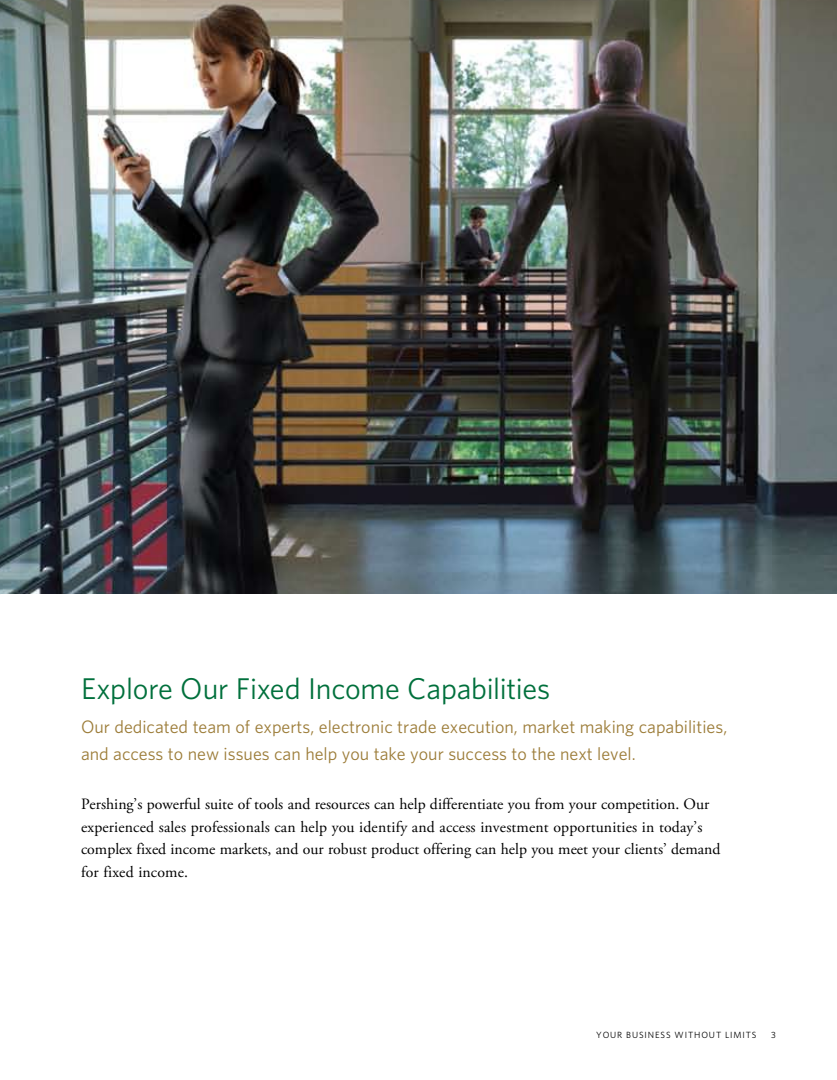
<style>
.page{position:relative;width:837px;height:1080px;background:#fff}
.page>*{position:absolute;margin:0;border:0;box-sizing:border-box;transform-origin:0 0}
.t1{font:30px "Whitney";letter-spacing:-.01em;color:#00703c}
.t2{font:18px/27px "Whitney";color:#9c7c38}
.t3{font:15.75px/22.5px "Adobe Garamond Pro";color:#000}
.t4{font:9px "Whitney";color:#000}
</style>
<div class="page">
<img style="left:0;top:0;width:837px;height:594px">
<h1 class="t1" style="left:81px;top:669px;width:471px">Explore Our Fixed Income Capabilities</h1>
<p class="t2" style="left:81px;top:713px;width:648px">Our dedicated team of experts, electronic trade execution, market making capabilities, and access to new issues can help you take your success to the next level.</p>
<p class="t3" style="left:81px;top:794px;width:641px">Pershing’s powerful suite of tools and resources can help differentiate you from your competition. Our experienced sales professionals can help you identify and access investment opportunities in today’s complex fixed income markets, and our robust product offering can help you meet your clients’ demand for fixed income.</p>
<p class="t4" style="left:596px;top:1029px;width:6px">-your</p>
<p class="t4" style="left:626px;top:1029px;width:7px">business</p>
<p class="t4" style="left:675px;top:1029px;width:7px">wit</p>
<p class="t4" style="left:694px;top:1029px;width:15px">hout</p>
<p class="t4" style="left:725px;top:1029px;width:6px">limits</p>
<p class="t4" style="left:771px;top:1029px;width:6px">3</p>
</div>
